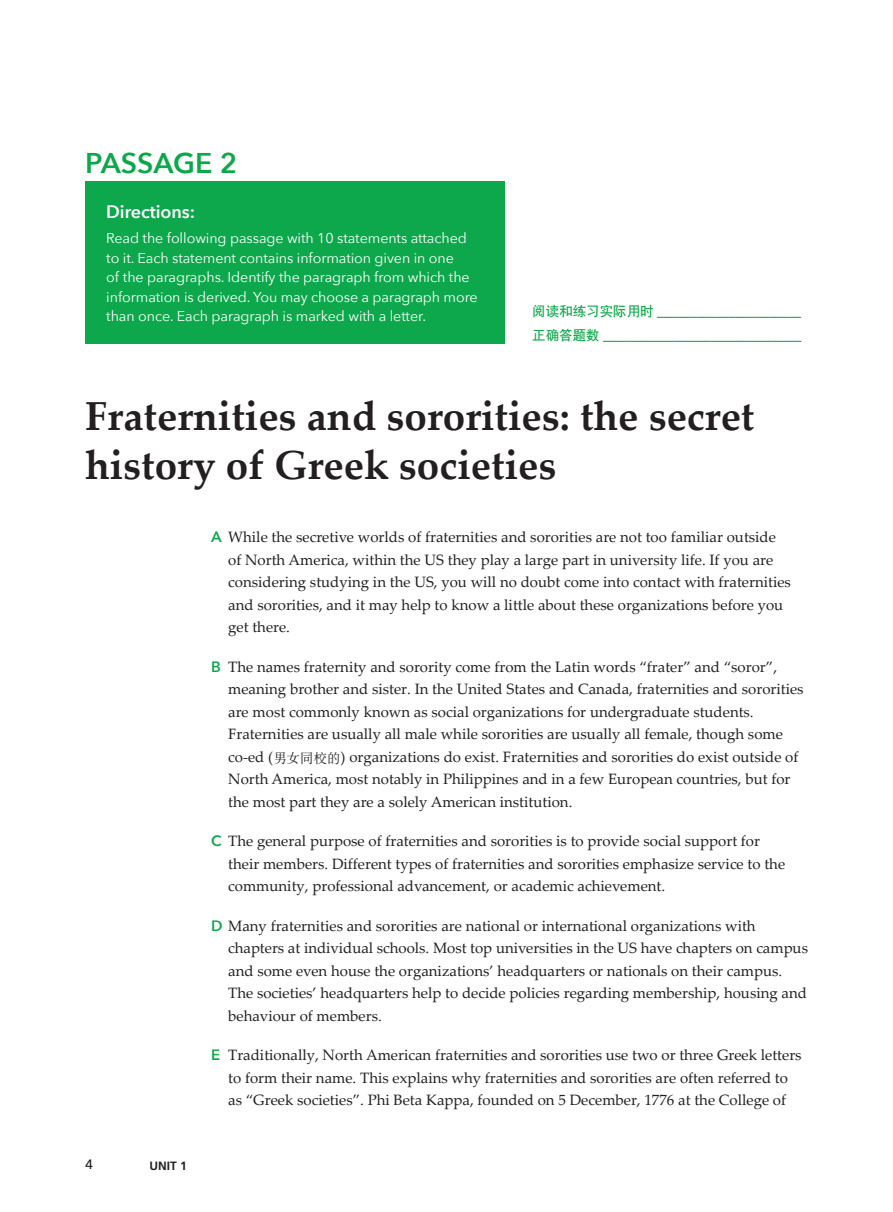
<style>
.page{position:relative;width:893px;height:1212px;background:#fff}
.page>*{position:absolute;margin:0;border:0;box-sizing:border-box;transform-origin:0 0}
.t1{font:700 40.5px/48.6px "Palatino Linotype";color:#231f20}
.t2{font:600 28.5px "Avenir Next";color:#0ca84b}
.t3{font:600 18px "Avenir Next";letter-spacing:-.005em;color:#fff}
.t4{font:15px/22.5px "Palatino Linotype";color:#231f20}
.t5{font:14.25px/19.5px "Avenir Next";letter-spacing:-.005em;color:#fff}
.t6{font:13.5px/24px "DFP Hei W7";color:#0ca84b}
.t7{font:500 13.5px "Avenir Next";color:#231f20}
.t8{font:700 12px "Frutiger LT Std";color:#231f20}
.s1{font-family:"Avenir Next";font-weight:600;color:#0ca84b}
.s2{font-family:"DFP Song W5";font-size:13.5px}
</style>
<div class="page">
<div style="left:85px;top:182px;width:420px;height:162px;background:#0ca84b"></div>
<p class="t2" style="left:85px;top:139px;width:154px">Passage 2</p>
<p class="t3" style="left:106px;top:196px;width:90px">Directions:</p>
<p class="t5" style="left:106px;top:228px;width:373px">Read the following passage with 10 statements attached to it. Each statement contains information given in one<br>of the paragraphs. Identify the paragraph from which the information is derived. You may choose a paragraph more than once. Each paragraph is marked with a letter.</p>
<p class="t6" style="left:532px;top:299px;width:271px">阅读和练习实际用时 ______________________正确答题数 _______________________________</p>
<p class="t1" style="left:85px;top:391px;width:671px">Fraternities and sororities: the secret history of Greek societies</p>
<p class="t7" style="left:85px;top:1153px;width:10px">4</p>
<p class="t8" style="left:150px;top:1158px;width:39px">UNIT 1</p>
<p class="t4" style="left:228px;top:525px;width:564px;text-indent:-17px"><span class="s1">A</span> While the secretive worlds of fraternities and sororities are not too familiar outside of North America, within the US they play a large part in university life. If you are considering studying in the US, you will no doubt come into contact with fraternities and sororities, and it may help to know a little about these organizations before you get there.</p>
<p class="t4" style="left:228px;top:655px;width:577px;text-indent:-17px"><span class="s1">B</span> The names fraternity and sorority come from the Latin words “frater” and “soror”, meaning brother and sister. In the United States and Canada, fraternities and sororities are most commonly known as social organizations for undergraduate students.<br>Fraternities are usually all male while sororities are usually all female, though some co-ed (<span class="s2">男女同校的</span>) organizations do exist. Fraternities and sororities do exist outside of North America, most notably in Philippines and in a few European countries, but for the most part they are a solely American institution.</p>
<p class="t4" style="left:228px;top:829px;width:558px;text-indent:-17px"><span class="s1">C</span> The general purpose of fraternities and sororities is to provide social support for their members. Different types of fraternities and sororities emphasize service to the community, professional advancement, or academic achievement.</p>
<p class="t4" style="left:228px;top:914px;width:581px;text-indent:-17px"><span class="s1">D</span> Many fraternities and sororities are national or international organizations with chapters at individual schools. Most top universities in the US have chapters on campus and some even house the organizations’ headquarters or nationals on their campus.<br>The societies’ headquarters help to decide policies regarding membership, housing and behaviour of members.</p>
<p class="t4" style="left:211px;top:1043px;width:592px;text-align:center"><span class="s1">E</span> Traditionally, North American fraternities and sororities use two or three Greek letters to form their name. This explains why fraternities and sororities are often referred to<br>as “Greek societies”. Phi Beta Kappa, founded on 5 December, 1776 at the College of</p>
</div>
